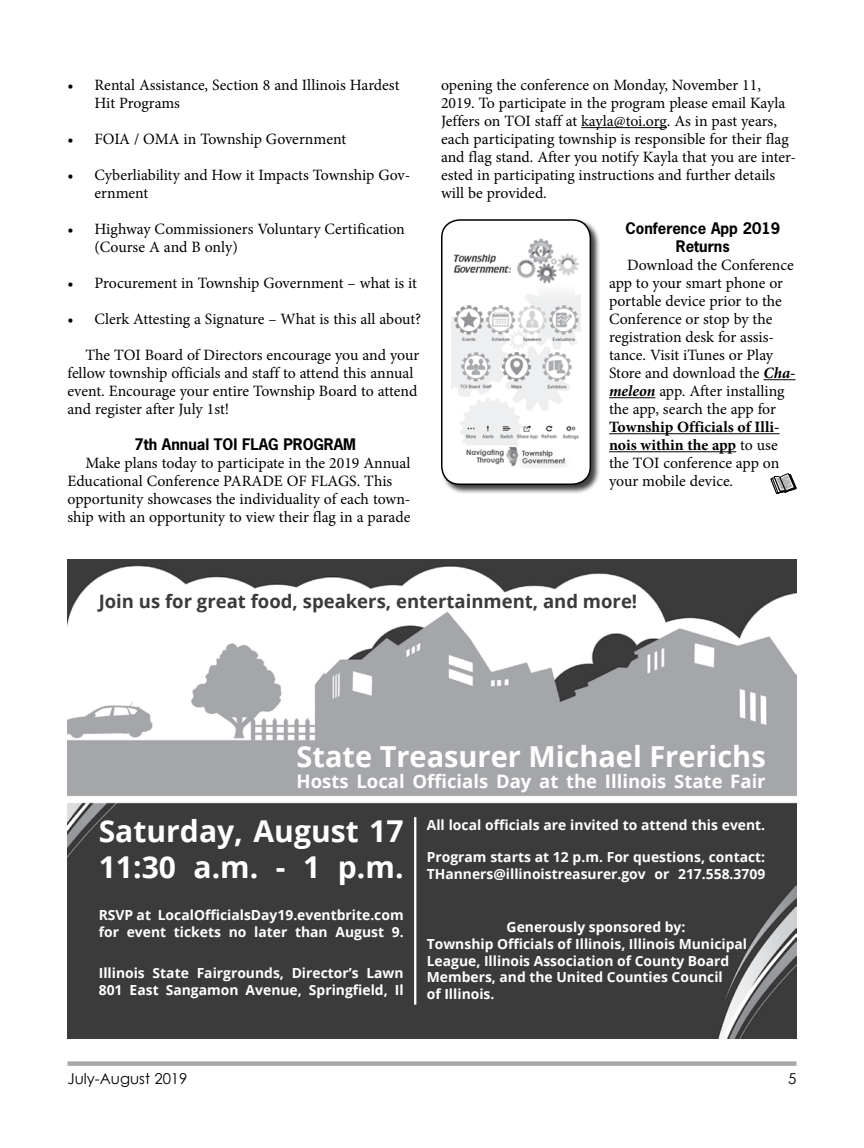
<style>
.page{position:relative;width:864px;height:1148px;background:#fff}
.page>*{position:absolute;margin:0;border:0;box-sizing:border-box;transform-origin:0 0}
.t1{font:700 30.15px/36.2px "Open Sans";color:#fff}
.t2{font:700 28.95px "Open Sans";color:#fff}
.t3{font:700 18.45px "Open Sans";color:#3b3a3c}
.t4{font:700 18.45px "Open Sans";color:#fff}
.t5{font:15.75px/18px "Minion Pro";letter-spacing:-.005em;color:#000}
.t6{font:700 15px/18px "News Gothic Std";color:#000;text-align:center}
.t7{font:15px "Century Gothic";color:#000}
.t8{font:700 13.95px/16.6px "Open Sans";color:#fff}
.s1{font-weight:700;font-style:italic}
.s2{font-weight:700}
</style>
<div class="page">
<svg style="left:68px;top:1061px;width:728px;height:4px;background:#aeb0b2"></svg>
<hr style="left:581px;top:127px;width:86px;height:1px;background:#000">
<hr style="left:763px;top:379px;width:33px;height:1px;background:#000">
<hr style="left:609px;top:397px;width:46px;height:1px;background:#000">
<hr style="left:609px;top:433px;width:171px;height:1px;background:#000">
<hr style="left:609px;top:451px;width:127px;height:1px;background:#000">
<div style="left:440px;top:219px;width:161px;height:276px;background:#000;opacity:.75"></div>
<div style="left:442px;top:220px;width:148px;height:264px;background:#fff;border-radius:18px"></div>
<img style="left:451px;top:238px;width:130px;height:229px">
<div style="left:441px;top:219px;width:150px;height:266px;border:2px solid #000;border-radius:18px"></div>
<img style="left:68px;top:559px;width:728px;height:479px">
<hr style="left:414px;top:817px;width:2px;height:187px;background:#fff">
<svg style="left:771px;top:473px;width:25px;height:21px"></svg>
<p class="t5" style="left:94px;top:76px;width:306px;text-indent:-27px">• Rental Assistance, Section 8 and Illinois Hardest<br>Hit Programs</p>
<p class="t5" style="left:68px;top:130px;width:280px">• FOIA / OMA in Township Government</p>
<p class="t5" style="left:94px;top:166px;width:318px;text-indent:-27px">• Cyberliability and How it Impacts Township Gov&shy;ernment</p>
<p class="t5" style="left:94px;top:220px;width:312px;text-indent:-27px">• Highway Commissioners Voluntary Certification (Course A and B only)</p>
<p class="t5" style="left:68px;top:274px;width:351px">• Procurement in Township Government – what is it</p>
<p class="t5" style="left:68px;top:310px;width:355px">• Clerk Attesting a Signature – What is this all about?</p>
<p class="t5" style="left:68px;top:346px;width:353px;text-indent:18px">The TOI Board of Directors encourage you and your fellow township officials and staff to attend this annual event. Encourage your entire Township Board to attend and register after July 1st!</p>
<p class="t6" style="left:134px;top:435px;width:223px">7th Annual TOI FLAG PROGRAM</p>
<p class="t5" style="left:67px;top:454px;width:345px;text-indent:18px">Make plans today to participate in the 2019 Annual Educational Conference PARADE OF FLAGS. This opportunity showcases the individuality of each town&shy;ship with an opportunity to view their flag in a parade</p>
<p class="t5" style="left:441px;top:76px;width:357px">opening the conference on Monday, November 11, 2019. To participate in the program please email Kayla Jeffers on TOI staff at kayla@toi.org. As in past years, each participating township is responsible for their flag and flag stand. After you notify Kayla that you are inter&shy;ested in participating instructions and further details will be provided.</p>
<p class="t6" style="left:626px;top:219px;width:156px">Conference App 2019<br>Returns</p>
<p class="t5" style="left:609px;top:256px;width:188px;text-indent:18px">Download the Conference app to your smart phone or portable device prior to the<br>Conference or stop by the registration desk for assis&shy;tance. Visit iTunes or Play<br>Store and download the <span class="s1">Cha&shy;meleon</span> app. After installing the app, search the app for</p>
<p class="t5" style="left:609px;top:418px;width:172px;text-align:justify"><span class="s2">Township Officials of Illi&shy;nois within the app</span> to use the TOI conference app on your mobile device.</p>
<p class="t3" style="left:99px;top:588px;width:540px">Join us for great food, speakers, entertainment, and more!</p>
<h2 class="t2" style="left:297px;top:736px;width:471px">State Treasurer Michael Frerichs</h2>
<p class="t4" style="left:297px;top:768px;width:471px">Hosts Local Officials Day at the Illinois State Fair</p>
<h1 class="t1" style="left:99px;top:812px;width:306px">Saturday, August 17<br>11:30 a.m. - 1 p.m.</h1>
<p class="t8" style="left:427px;top:816px;width:340px">All local officials are invited to attend this event.</p>
<p class="t8" style="left:427px;top:848px;width:340px">Program starts at 12 p.m. For questions, contact:<br>THanners@illinoistreasurer.gov or 217.558.3709</p>
<p class="t8" style="left:99px;top:906px;width:306px">RSVP at LocalOfficialsDay19.eventbrite.com for event tickets no later than August 9.</p>
<p class="t8" style="left:99px;top:964px;width:306px">Illinois State Fairgrounds, Director’s Lawn<br>801 East Sangamon Avenue, Springfield, Il</p>
<p class="t8" style="left:427px;top:918px;width:322px;text-indent:80px">Generously sponsored by:<br>Township Officials of Illinois, Illinois Municipal League, Illinois Association of County Board Members, and the United Counties Council<br>of Illinois.</p>
<p class="t7" style="left:68px;top:1069px;width:122px">July-August 2019</p>
<p class="t7" style="left:788px;top:1069px;width:10px">5</p>
</div>
